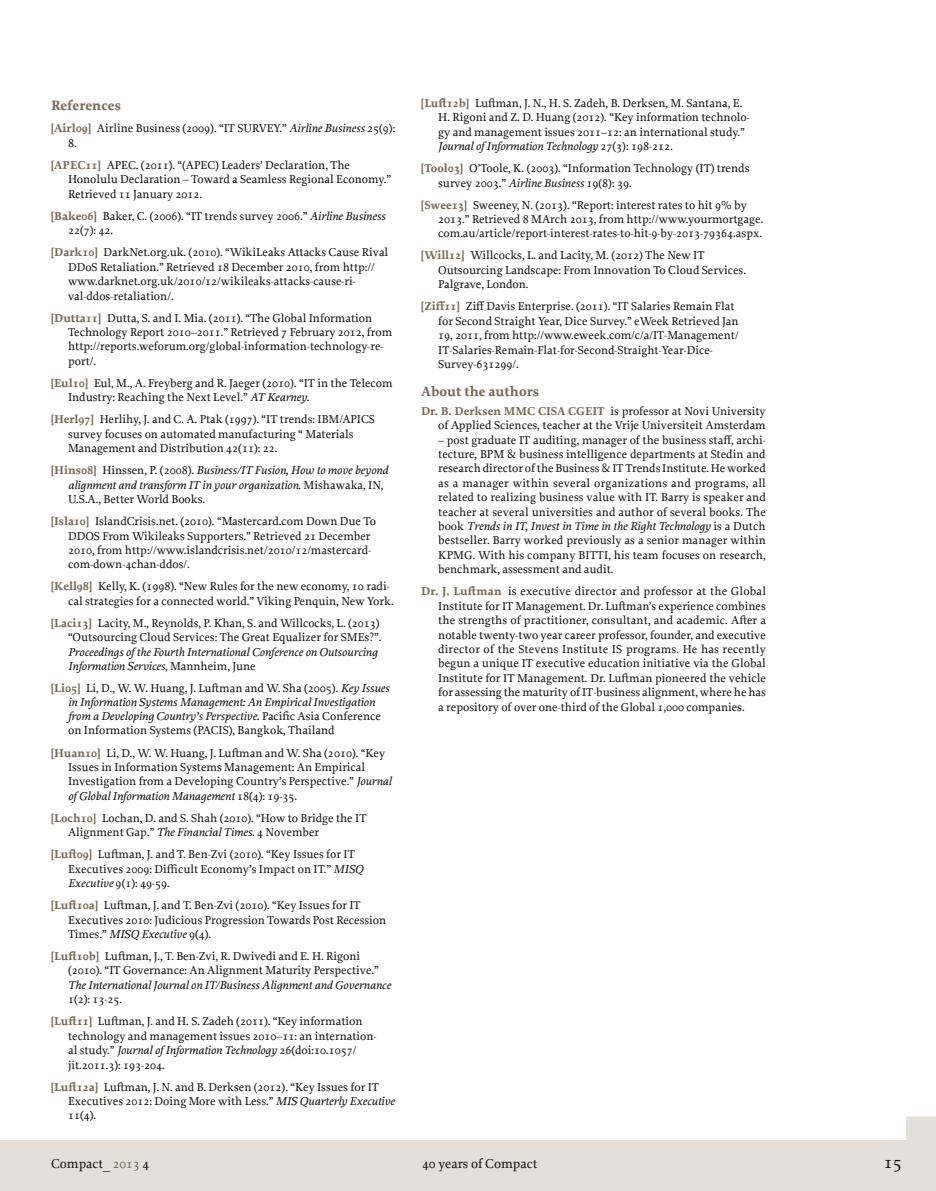
<style>
.page{position:relative;width:936px;height:1191px;background:#fff}
.page>*{position:absolute;margin:0;border:0;box-sizing:border-box;transform-origin:0 0}
.t1{font:500 18px "Proforma";color:#181716}
.t2{font:700 14.25px "Proforma";color:#796c5b}
.t3{font:500 13.5px "Proforma";color:#181716}
.t4{font:500 12px/14.4px "Proforma";color:#181716}
.t5{font:italic 500 12px/14.4px "Proforma";color:#181716}
.s1{font-weight:700;color:#796c5b}
.s2{font-style:italic}
.s3{font-weight:700;font-style:normal;color:#796c5b}
.s4{font-style:normal}
.s5{color:#796c5b}
</style>
<div class="page">
<svg style="left:0;top:1116px;width:935px;height:75px;fill:#e4dfd9"></svg>
<p class="t2" style="left:51px;top:96px;width:71px">References</p>
<p class="t4" style="left:68px;top:121px;width:329px;text-indent:-17px"><span class="s1">[Airl09]</span> Airline Business (2009). “IT SURVEY.” <span class="s2">Airline Business</span> 25(9):<br>8.</p>
<p class="t4" style="left:68px;top:158px;width:324px;text-indent:-17px"><span class="s1">[APEC11]</span> APEC. (2011). “(APEC) Leaders’ Declaration, The<br>Honolulu Declaration – Toward a Seamless Regional Economy.”<br>Retrieved 11 January 2012.</p>
<p class="t4" style="left:68px;top:209px;width:319px;text-indent:-17px"><span class="s1">[Bake06]</span> Baker, C. (2006). “IT trends survey 2006.” <span class="s2">Airline Business<br></span>22(7): 42.</p>
<p class="t4" style="left:68px;top:245px;width:322px;text-indent:-17px"><span class="s1">[Dark10]</span> DarkNet.org.uk. (2010). “WikiLeaks Attacks Cause Rival DDoS Retaliation.” Retrieved 18 December 2010, from http:// www.darknet.org.uk/2010/12/wikileaks-attacks-cause-ri‑ val-ddos-retaliation/.</p>
<p class="t4" style="left:68px;top:310px;width:326px;text-indent:-17px"><span class="s1">[Dutta11]</span> Dutta, S. and I. Mia. (2011). “The Global Information Technology Report 2010–2011.” Retrieved 7 February 2012, from http://reports.weforum.org/global-information-technology-re‑ port/.</p>
<p class="t4" style="left:68px;top:376px;width:326px;text-indent:-17px"><span class="s1">[Eul10]</span> Eul, M., A. Freyberg and R. Jaeger (2010). “IT in the Telecom<br>Industry: Reaching the Next Level.” <span class="s2">AT Kearney</span>.</p>
<p class="t4" style="left:68px;top:412px;width:308px;text-indent:-17px"><span class="s1">[Herl97]</span> Herlihy, J. and C. A. Ptak (1997). “IT trends: IBM/APICS survey focuses on automated manufacturing “ Materials<br>Management and Distribution 42(11): 22.</p>
<p class="t5" style="left:68px;top:463px;width:322px;text-indent:-17px"><span class="s3">[Hins08]</span> <span class="s4">Hinssen, P. (2008).</span> Business/IT Fusion, How to move beyond alignment and transform IT in your organization<span class="s4">. Mishawaka, IN,<br>U.S.A., Better World Books.</span></p>
<p class="t4" style="left:68px;top:514px;width:309px;text-indent:-17px"><span class="s1">[Isla10]</span> IslandCrisis.net. (2010). “Mastercard.com Down Due To DDOS From Wikileaks Supporters.” Retrieved 21 December 2010, from http://www.islandcrisis.net/2010/12/mastercard&shy;com-down-4chan-ddos/.</p>
<p class="t4" style="left:68px;top:579px;width:327px;text-indent:-17px"><span class="s1">[Kell98]</span> Kelly, K. (1998). “New Rules for the new economy, 10 radi‑ cal strategies for a connected world.” Viking Penquin, New York.</p>
<p class="t4" style="left:51px;top:615px;width:332px;text-align:right"><span class="s1">[Laci13]</span> Lacity, M., Reynolds, P. Khan, S. and Willcocks, L. (2013) “Outsourcing Cloud Services: The Great Equalizer for SMEs?”.</p>
<p class="t5" style="left:68px;top:644px;width:311px">Proceedings of the Fourth International Conference on Outsourcing<br>Information Services<span class="s4">, Mannheim, June</span></p>
<p class="t4" style="left:68px;top:681px;width:323px;text-indent:-17px"><span class="s1">[Li05]</span> Li, D., W. W. Huang, J. Luftman and W. Sha (2005). <span class="s2">Key Issues in Information Systems Management: An Empirical Investigation from a Developing Country’s Perspective.</span> Pacific Asia Conference on Information Systems (PACIS), Bangkok, Thailand</p>
<p class="t4" style="left:68px;top:745px;width:325px;text-indent:-17px"><span class="s1">[Huan10]</span> Li, D., W. W. Huang, J. Luftman and W. Sha (2010). “Key Issues in Information Systems Management: An Empirical Investigation from a Developing Country’s Perspective.” <span class="s2">Journal of Global Information Management</span> 18(4): 19-35.</p>
<p class="t4" style="left:68px;top:810px;width:300px;text-indent:-17px"><span class="s1">[Loch10]</span> Lochan, D. and S. Shah (2010). “How to Bridge the IT<br>Alignment Gap.” <span class="s2">The Financial Times</span>. 4 November</p>
<p class="t4" style="left:68px;top:847px;width:297px;text-indent:-17px"><span class="s1">[Luft09]</span> Luftman, J. and T. Ben-Zvi (2010). “Key Issues for IT<br>Executives 2009: Difficult Economy’s Impact on IT.” <span class="s2">MISQ<br>Executive</span> 9(1): 49-59.</p>
<p class="t4" style="left:68px;top:898px;width:320px;text-indent:-17px"><span class="s1">[Luft10a]</span> Luftman, J. and T. Ben-Zvi (2010). “Key Issues for IT<br>Executives 2010: Judicious Progression Towards Post Recession<br>Times.” <span class="s2">MISQ Executive</span> 9(4).</p>
<p class="t4" style="left:68px;top:948px;width:312px;text-indent:-17px"><span class="s1">[Luft10b]</span> Luftman, J., T. Ben-Zvi, R. Dwivedi and E. H. Rigoni (2010). “IT Governance: An Alignment Maturity Perspective.”</p>
<p class="t5" style="left:68px;top:977px;width:324px">The International Journal on IT/Business Alignment and Governance</p>
<p class="t4" style="left:51px;top:988px;width:313px;line-height:22px;text-indent:17px">1(2): 13-25.<br><span class="s1">[Luft11]</span> Luftman, J. and H. S. Zadeh (2011). “Key information</p>
<p class="t4" style="left:68px;top:1028px;width:309px">technology and management issues 2010–11: an internation&shy;al study.” <span class="s2">Journal of Information Technology</span> 26(doi:10.1057/ jit.2011.3): 193-204.</p>
<p class="t4" style="left:68px;top:1079px;width:328px;text-indent:-17px"><span class="s1">[Luft12a]</span> Luftman, J. N. and B. Derksen (2012). “Key Issues for IT<br>Executives 2012: Doing More with Less.” <span class="s2">MIS Quarterly Executive<br></span>11(4).</p>
<p class="t4" style="left:438px;top:96px;width:313px;text-indent:-17px"><span class="s1">[Luft12b]</span> Luftman, J. N., H. S. Zadeh, B. Derksen, M. Santana, E.<br>H. Rigoni and Z. D. Huang (2012). “Key information technolo‑ gy and management issues 2011–12: an international study.” <span class="s2">Journal of Information Technology</span> 27(3): 198-212.</p>
<p class="t4" style="left:438px;top:161px;width:313px;text-indent:-17px"><span class="s1">[Tool03]</span> O’Toole, K. (2003). “Information Technology (IT) trends survey 2003.” <span class="s2">Airline Business</span> 19(8): 39.</p>
<p class="t4" style="left:438px;top:197px;width:326px;text-indent:-17px"><span class="s1">[Swee13]</span> Sweeney, N. (2013). “Report: interest rates to hit 9% by<br>2013.” Retrieved 8 MArch 2013, from http://www.yourmortgage. com.au/article/report-interest-rates-to-hit-9-by-2013-79364.aspx.</p>
<p class="t4" style="left:438px;top:248px;width:309px;text-indent:-17px"><span class="s1">[Will12]</span> Willcocks, L. and Lacity, M. (2012) The New IT<br>Outsourcing Landscape: From Innovation To Cloud Services.<br>Palgrave, London.</p>
<p class="t4" style="left:438px;top:299px;width:302px;text-indent:-17px"><span class="s1">[Ziff11]</span> Ziff Davis Enterprise. (2011). “IT Salaries Remain Flat for Second Straight Year, Dice Survey.” eWeek Retrieved Jan 19, 2011, from http://www.eweek.com/c/a/IT-Management/ IT-Salaries-Remain-Flat-for-Second-Straight-Year-Dice-Survey-631299/.</p>
<p class="t2" style="left:421px;top:382px;width:119px">About the authors</p>
<p class="t4" style="left:421px;top:403px;width:346px;text-align:right"><span class="s1">Dr. B. Derksen MMC CISA CGEIT</span> is professor at Novi University of Applied Sciences, teacher at the Vrije Universiteit Amsterdam</p>
<p class="t4" style="left:438px;top:432px;width:329px;text-align:justify">– post graduate IT auditing, manager of the business staff, archi‑ tecture, BPM &amp; business intelligence departments at Stedin and research director of the Business &amp; IT Trends Institute. He worked as a manager within several organizations and programs, all related to realizing business value with IT. Barry is speaker and teacher at several universities and author of several books. The book <span class="s2">Trends in IT, Invest in Time in the Right Technology</span> is a Dutch bestseller. Barry worked previously as a senior manager within KPMG. With his company BITTI, his team focuses on research, benchmark, assessment and audit.</p>
<p class="t4" style="left:438px;top:584px;width:329px;text-align:justify;text-indent:-17px"><span class="s1">Dr. J. Luftman</span> is executive director and professor at the Global Institute for IT Management. Dr. Luftman’s experience combines the strengths of practitioner, consultant, and academic. After a notable twenty-two year career professor, founder, and executive director of the Stevens Institute IS programs. He has recently begun a unique IT executive education initiative via the Global Institute for IT Management. Dr. Luftman pioneered the vehicle for assessing the maturity of IT-business alignment, where he has a repository of over one-third of the Global 1,000 companies.</p>
<p class="t3" style="left:51px;top:1155px;width:100px">Compact_ <span class="s5">2013</span> 4</p>
<p class="t3" style="left:422px;top:1155px;width:117px">40 years of Compact</p>
<h1 class="t1" style="left:883px;top:1151px;width:19px">15</h1>
</div>
